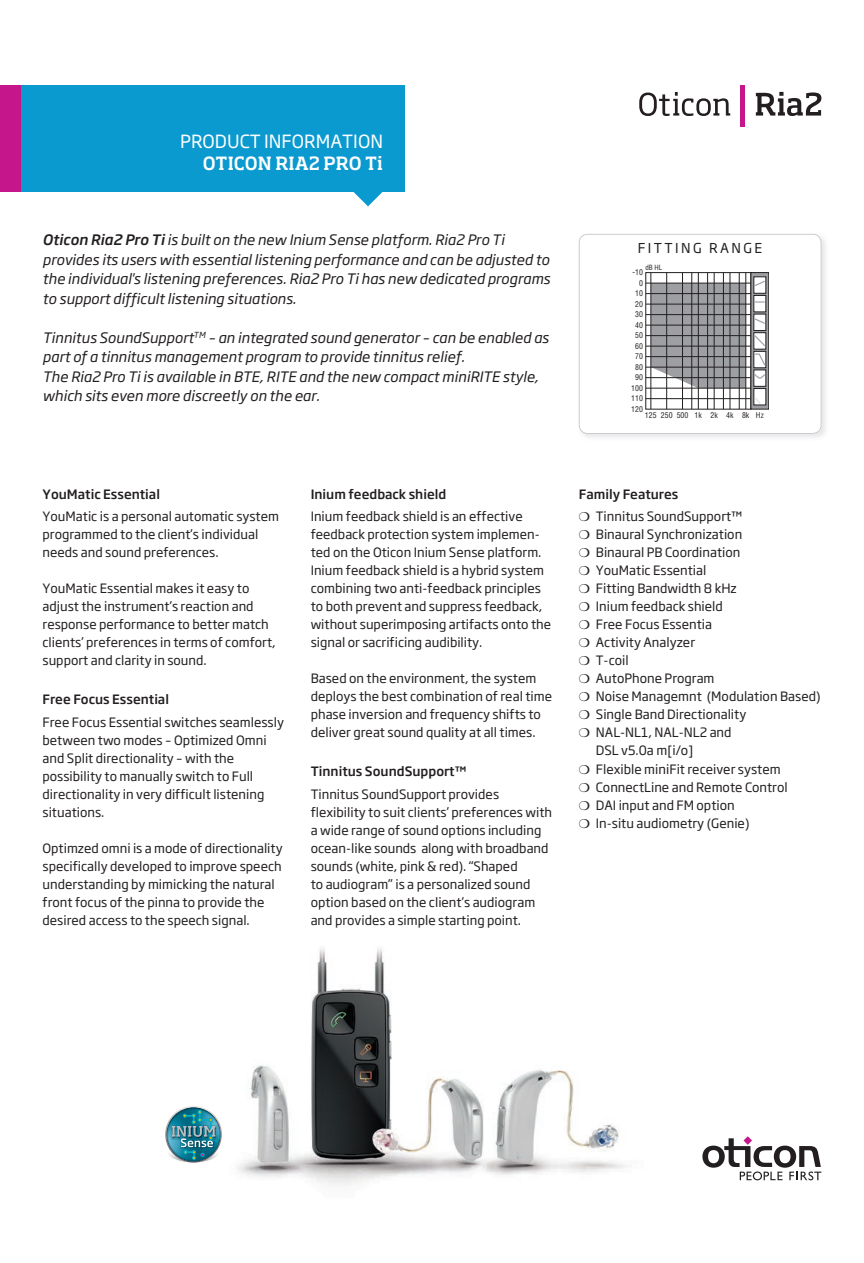
<style>
.page{position:relative;width:864px;height:1263px;background:#fff}
.page>*{position:absolute;margin:0;border:0;box-sizing:border-box;transform-origin:0 0}
.t1{font:18px "Soho Gothic Pro";color:#fff}
.t2{font:500 18px "Soho Pro";color:#fff}
.t3{font:italic 14.25px/19.5px "Soho Gothic Pro";color:#231f20}
.t4{font:13.5px "Soho Gothic Pro";letter-spacing:.18em;color:#231f20}
.t5{font:12.75px/18px "Soho Gothic Pro";color:#231f20}
.t6{font:500 12.75px "Soho Gothic Pro";color:#231f20}
.t7{font:condensed 7.8px/10.5px "Helvetica";color:#231f20;text-align:center}
.t8{font:condensed 7.05px "Helvetica";color:#231f20}
.s1{font-weight:500}
</style>
<div class="page">
<img style="left:583px;top:233px;width:242px;height:204px">
<svg style="left:578px;top:234px;width:243px;height:200px"></svg>
<svg style="left:702px;top:1136px;width:119px;height:44px"></svg>
<div style="left:21px;top:85px;width:383px;height:106px;background:#0b9ad0"></div>
<svg style="left:353px;top:191px;width:30px;height:15px"></svg>
<div style="left:0;top:85px;width:21px;height:106px;background:#c5168c"></div>
<img style="left:196px;top:948px;width:431px;height:238px">
<svg style="left:651px;top:284px;width:94px;height:104px;background:#98999c"></svg>
<hr style="left:738px;top:273px;width:1px;height:136px;background:#231f20">
<hr style="left:722px;top:273px;width:1px;height:136px;background:#231f20">
<hr style="left:707px;top:273px;width:1px;height:136px;background:#231f20">
<hr style="left:691px;top:273px;width:1px;height:136px;background:#231f20">
<div style="left:645px;top:272px;width:105px;height:137px;border:1px solid #231f20"></div>
<hr style="left:645px;top:293px;width:105px;height:1px;background:#231f20">
<hr style="left:645px;top:304px;width:105px;height:1px;background:#231f20">
<hr style="left:645px;top:314px;width:105px;height:1px;background:#231f20">
<hr style="left:645px;top:325px;width:105px;height:1px;background:#231f20">
<hr style="left:645px;top:335px;width:105px;height:1px;background:#231f20">
<hr style="left:645px;top:346px;width:105px;height:1px;background:#231f20">
<hr style="left:645px;top:356px;width:105px;height:1px;background:#231f20">
<hr style="left:645px;top:367px;width:105px;height:1px;background:#231f20">
<hr style="left:645px;top:377px;width:105px;height:1px;background:#231f20">
<hr style="left:645px;top:388px;width:105px;height:1px;background:#231f20">
<hr style="left:645px;top:398px;width:105px;height:1px;background:#231f20">
<hr style="left:645px;top:283px;width:105px;height:1px;background:#231f20">
<hr style="left:697px;top:273px;width:1px;height:136px;background:#231f20">
<hr style="left:745px;top:273px;width:1px;height:136px;background:#231f20">
<hr style="left:729px;top:273px;width:1px;height:136px;background:#231f20">
<hr style="left:713px;top:273px;width:1px;height:136px;background:#231f20">
<hr style="left:682px;top:273px;width:1px;height:136px;background:#231f20">
<hr style="left:666px;top:273px;width:1px;height:136px;background:#231f20">
<hr style="left:650px;top:273px;width:1px;height:136px;background:#231f20">
<svg style="left:752px;top:274px;width:14px;height:133px"></svg>
<div style="left:750px;top:272px;width:18px;height:137px;border:1px solid #231f20"></div>
<div style="left:753px;top:277px;width:12px;height:16px;background:#fff"></div>
<svg style="left:753px;top:280px;width:13px;height:7px"></svg>
<div style="left:753px;top:295px;width:12px;height:17px;background:#fff;border:1px solid #231f20"></div>
<svg style="left:754px;top:301px;width:10px;height:2px"></svg>
<div style="left:753px;top:314px;width:12px;height:17px;background:#fff;border:1px solid #231f20"></div>
<svg style="left:753px;top:317px;width:13px;height:8px"></svg>
<svg style="left:753px;top:332px;width:12px;height:17px"></svg>
<svg style="left:752px;top:334px;width:14px;height:13px"></svg>
<div style="left:753px;top:388px;width:12px;height:17px;background:#fff;border:1px solid #231f20"></div>
<svg style="left:754px;top:397px;width:6px;height:7px"></svg>
<div style="left:753px;top:370px;width:12px;height:16px;background:#fff"></div>
<svg style="left:752px;top:373px;width:14px;height:6px"></svg>
<svg style="left:753px;top:351px;width:12px;height:17px"></svg>
<svg style="left:753px;top:353px;width:13px;height:14px"></svg>
<img style="left:210px;top:1107px;width:10px;height:3px">
<img style="left:180px;top:1107px;width:30px;height:3px">
<svg style="left:165px;top:1110px;width:56px;height:52px"></svg>
<svg style="left:639px;top:92px;width:91px;height:24px"></svg>
<hr style="left:740px;top:85px;width:4px;height:42px;background:#c5168c">
<svg style="left:755px;top:92px;width:66px;height:24px"></svg>
<h1 class="t1" style="left:180px;top:127px;width:204px">PRODUCT INFORMATION</h1>
<h1 class="t2" style="left:202px;top:151px;width:182px">OTICON RIA2 PRO Ti</h1>
<p class="t3" style="left:43px;top:229px;width:509px"><span class="s1">Oticon Ria2 Pro Ti</span> is built on the new Inium Sense platform. Ria2 Pro Ti provides its users with essential listening performance and can be adjusted to the individual's listening preferences. Ria2 Pro Ti has new dedicated programs to support difficult listening situations.</p>
<p class="t3" style="left:43px;top:327px;width:507px">Tinnitus SoundSupport<sup>TM</sup> – an integrated sound generator – can be enabled as part of a tinnitus management program to provide tinnitus relief.<br>The Ria2 Pro Ti is available in BTE, RITE and the new compact miniRITE style, which sits even more discreetly on the ear.</p>
<p class="t4" style="left:637px;top:237px;width:126px">FITTING RANGE</p>
<p class="t8" style="left:645px;top:263px;width:19px">dB HL</p>
<p class="t7" style="left:632px;top:267px;width:12px">-10</p>
<p class="t7" style="left:631px;top:299px;width:13px">20<br>30<br>40<br>50<br>60<br>70<br>80<br>90<br>100<br>110<br>120</p>
<p class="t7" style="left:638px;top:278px;width:5px">0</p>
<p class="t7" style="left:635px;top:288px;width:9px">10</p>
<p class="t7" style="left:644px;top:409px;width:120px">125 250 500 1k 2k 4k 8k Hz</p>
<p class="t6" style="left:43px;top:484px;width:119px">YouMatic Essential</p>
<p class="t5" style="left:43px;top:507px;width:238px">YouMatic is a personal automatic system programmed to the client’s individual needs and sound preferences.</p>
<p class="t5" style="left:43px;top:579px;width:234px">YouMatic Essential makes it easy to adjust the instrument’s reaction and response performance to better match clients’ preferences in terms of comfort, support and clarity in sound.</p>
<p class="t6" style="left:43px;top:690px;width:128px">Free Focus Essential</p>
<p class="t5" style="left:43px;top:712px;width:243px">Free Focus Essential switches seamlessly between two modes – Optimized Omni and Split directionality – with the possibility to manually switch to Full directionality in very difficult listening situations.</p>
<p class="t5" style="left:43px;top:838px;width:241px">Optimzed omni is a mode of directionality specifically developed to improve speech understanding by mimicking the natural front focus of the pinna to provide the desired access to the speech signal.</p>
<p class="t6" style="left:310px;top:484px;width:137px">Inium feedback shield</p>
<p class="t5" style="left:310px;top:507px;width:242px">Inium feedback shield is an effective feedback protection system implemen&shy;ted on the Oticon Inium Sense platform.<br>Inium feedback shield is a hybrid system combining two anti-feedback principles to both prevent and suppress feedback, without superimposing artifacts onto the signal or sacrificing audibility.</p>
<p class="t5" style="left:310px;top:669px;width:243px">Based on the environment, the system deploys the best combination of real time phase inversion and frequency shifts to deliver great sound quality at all times.</p>
<p class="t6" style="left:310px;top:762px;width:157px">Tinnitus SoundSupport™</p>
<p class="t5" style="left:310px;top:784px;width:243px">Tinnitus SoundSupport provides flexibility to suit clients’ preferences with a wide range of sound options including ocean-like sounds along with broadband sounds (white, pink &amp; red). “Shaped<br>to audiogram” is a personalized sound option based on the client’s audiogram and provides a simple starting point.</p>
<p class="t5" style="left:578px;top:483px;width:165px;line-height:22.2px"><span class="s1">Family Features<br></span>❍ Tinnitus SoundSupport™</p>
<p class="t5" style="left:578px;top:525px;width:165px">❍ Binaural Synchronization</p>
<p class="t5" style="left:578px;top:543px;width:163px">❍ Binaural PB Coordination</p>
<p class="t5" style="left:578px;top:561px;width:129px">❍ YouMatic Essential</p>
<p class="t5" style="left:578px;top:579px;width:159px">❍ Fitting Bandwidth 8 kHz</p>
<p class="t5" style="left:578px;top:597px;width:145px">❍ Inium feedback shield</p>
<p class="t5" style="left:578px;top:615px;width:135px">❍ Free Focus Essentia</p>
<p class="t5" style="left:578px;top:633px;width:118px">❍ Activity Analyzer</p>
<p class="t5" style="left:578px;top:651px;width:51px">❍ T-coil</p>
<p class="t5" style="left:578px;top:669px;width:137px">❍ AutoPhone Program</p>
<p class="t5" style="left:578px;top:687px;width:243px">❍ Noise Managemnt (Modulation Based)</p>
<p class="t5" style="left:578px;top:705px;width:169px">❍ Single Band Directionality</p>
<p class="t5" style="left:578px;top:723px;width:154px">❍ NAL-NL1, NAL-NL2 and</p>
<p class="t5" style="left:595px;top:741px;width:99px">DSL v5.0a m[i/o]</p>
<p class="t5" style="left:578px;top:759px;width:203px">❍ Flexible miniFit receiver system</p>
<p class="t5" style="left:578px;top:777px;width:210px">❍ ConnectLine and Remote Control</p>
<p class="t5" style="left:578px;top:795px;width:157px">❍ DAI input and FM option</p>
<p class="t5" style="left:578px;top:813px;width:172px">❍ In-situ audiometry (Genie)</p>
</div>
